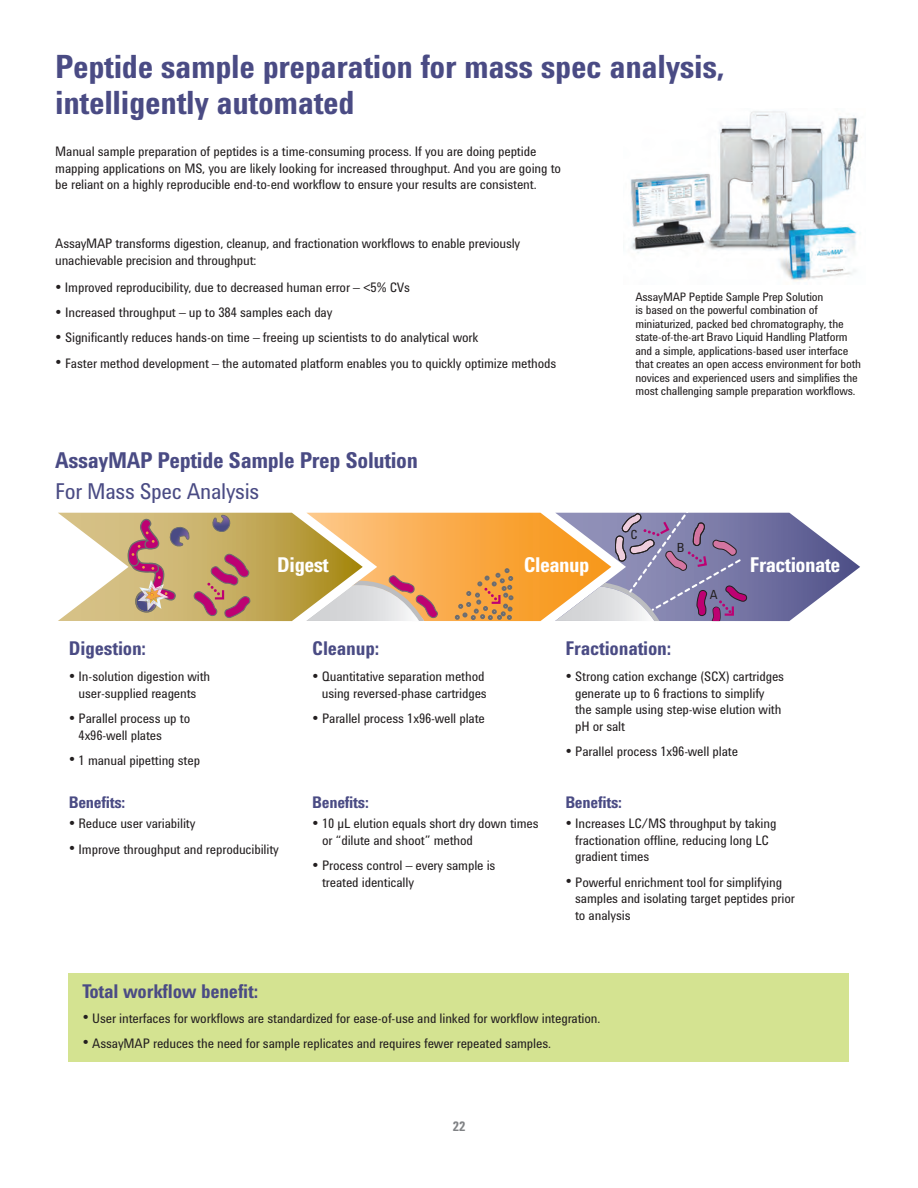
<style>
.page{position:relative;width:918px;height:1188px;background:#fff}
.page>*{position:absolute;margin:0;border:0;box-sizing:border-box;transform-origin:0 0}
.t1{font:700 33px/36px "Agilent Condensed CFF";letter-spacing:-.01em;color:#4a4b84}
.t2{font:700 22.5px "Agilent Condensed CFF";letter-spacing:-.015em;color:#4a4b84}
.t3{font:22.5px "Agilent Condensed CFF";letter-spacing:-.015em;color:#4a4b84}
.t4{font:700 21px "Agilent Condensed CFF";letter-spacing:-.025em;color:#fff}
.t5{font:700 19.5px "Agilent Condensed CFF";letter-spacing:-.01em;color:#4a4b84}
.t6{font:700 16.5px "Agilent Condensed CFF";letter-spacing:-.015em;color:#4a4b84}
.t7{font:13.5px/16.5px "Agilent Condensed CFF";letter-spacing:-.01em;color:#231f20}
.t8{font:700 13.5px "Agilent Condensed CFF";color:#808285}
.t9{font:12.9px "Agilent Condensed CFF";color:#231f20}
.t10{font:12px/13.5px "Agilent Condensed CFF";letter-spacing:-.015em;color:#231f20}
.s1{font-weight:300;font-size:19.5px}
</style>
<div class="page">
<div style="left:69px;top:973px;width:780px;height:89px;background:#d4e391"></div>
<svg style="left:58px;top:512px;width:802px;height:110px;background:#c6a589"></svg>
<img style="left:630px;top:111px;width:232px;height:170px">
<h1 class="t1" style="left:55px;top:52px;width:671px">peptide sample preparation for mass spec analysis, intelligently automated</h1>
<p class="t7" style="left:55px;top:145px;width:507px">Manual sample preparation of peptides is a time-consuming process. If you are doing peptide mapping applications on MS, you are likely looking for increased throughput. And you are going to be reliant on a highly reproducible end-to-end workflow to ensure your results are consistent.</p>
<p class="t7" style="left:55px;top:236px;width:467px">AssayMAP transforms digestion, cleanup, and fractionation workflows to enable previously unachievable precision and throughput:</p>
<p class="t7" style="left:55px;top:280px;width:356px"><span class="s1">•</span> Improved reproducibility, due to decreased human error – &lt;5% CVs</p>
<p class="t7" style="left:55px;top:306px;width:279px"><span class="s1">•</span> Increased throughput – up to 384 samples each day</p>
<p class="t7" style="left:55px;top:331px;width:425px"><span class="s1">•</span> Significantly reduces hands-on time – freeing up scientists to do analytical work</p>
<p class="t7" style="left:55px;top:356px;width:503px"><span class="s1">•</span> Faster method development – the automated platform enables you to quickly optimize methods</p>
<h2 class="t2" style="left:55px;top:452px;width:364px">assaymap peptide sample prep solution</h2>
<h2 class="t3" style="left:55px;top:483px;width:205px">For Mass Spec Analysis</h2>
<p class="t10" style="left:635px;top:291px;width:227px">AssayMAP Peptide Sample Prep Solution<br>is based on the powerful combination of miniaturized, packed bed chromatography, the state-of-the-art Bravo Liquid Handling Platform and a simple, applications-based user interface that creates an open access environment for both novices and experienced users and simplifies the most challenging sample preparation workflows.</p>
<p class="t9" style="left:631px;top:530px;width:9px">C</p>
<p class="t9" style="left:677px;top:543px;width:9px">B</p>
<h3 class="t4" style="left:277px;top:557px;width:53px">digest</h3>
<h3 class="t4" style="left:524px;top:557px;width:67px">Cleanup</h3>
<h3 class="t4" style="left:750px;top:557px;width:92px">fractionate</h3>
<h3 class="t5" style="left:69px;top:641px;width:79px">digestion:</h3>
<h3 class="t5" style="left:312px;top:641px;width:68px">Cleanup:</h3>
<h3 class="t5" style="left:565px;top:641px;width:107px">fractionation:</h3>
<p class="t9" style="left:710px;top:590px;width:9px">A</p>
<p class="t7" style="left:69px;top:670px;width:143px;text-align:center"><span class="s1">•</span> In-solution digestion with user-supplied reagents</p>
<p class="t7" style="left:79px;top:711px;width:113px;text-indent:-10px"><span class="s1">•</span> Parallel process up to<br>4x96-well plates</p>
<p class="t7" style="left:69px;top:753px;width:133px"><span class="s1">•</span> 1 manual pipetting step</p>
<p class="t7" style="left:312px;top:670px;width:176px;text-align:right"><span class="s1">•</span> Quantitative separation method using reversed-phase cartridges</p>
<p class="t7" style="left:312px;top:711px;width:174px"><span class="s1">•</span> Parallel process 1x96-well plate</p>
<p class="t7" style="left:575px;top:670px;width:211px;text-indent:-10px"><span class="s1">•</span> Strong cation exchange (SCX) cartridges generate up to 6 fractions to simplify the sample using step-wise elution with pH or salt</p>
<p class="t7" style="left:565px;top:744px;width:174px"><span class="s1">•</span> Parallel process 1x96-well plate</p>
<p class="t6" style="left:69px;top:797px;width:58px">benefits:</p>
<p class="t6" style="left:312px;top:797px;width:58px">benefits:</p>
<p class="t6" style="left:565px;top:797px;width:58px">benefits:</p>
<p class="t7" style="left:69px;top:817px;width:128px"><span class="s1">•</span> Reduce user variability</p>
<p class="t7" style="left:69px;top:842px;width:212px"><span class="s1">•</span> Improve throughput and reproducibility</p>
<p class="t7" style="left:322px;top:817px;width:218px;text-indent:-10px"><span class="s1">•</span> 10 µL elution equals short dry down times or “dilute and shoot” method</p>
<p class="t7" style="left:322px;top:858px;width:175px;text-indent:-10px"><span class="s1">•</span> Process control – every sample is treated identically</p>
<p class="t7" style="left:575px;top:817px;width:203px;text-indent:-10px"><span class="s1">•</span> Increases LC/MS throughput by taking fractionation offline, reducing long LC gradient times</p>
<p class="t7" style="left:575px;top:875px;width:221px;text-indent:-10px"><span class="s1">•</span> Powerful enrichment tool for simplifying samples and isolating target peptides prior to analysis</p>
<h3 class="t5" style="left:82px;top:984px;width:177px">total workflow benefit:</h3>
<p class="t7" style="left:82px;top:1011px;width:520px"><span class="s1">•</span> User interfaces for workflows are standardized for ease-of-use and linked for workflow integration.</p>
<p class="t7" style="left:82px;top:1036px;width:470px"><span class="s1">•</span> AssayMAP reduces the need for sample replicates and requires fewer repeated samples.</p>
<p class="t8" style="left:453px;top:1122px;width:14px">22</p>
</div>
